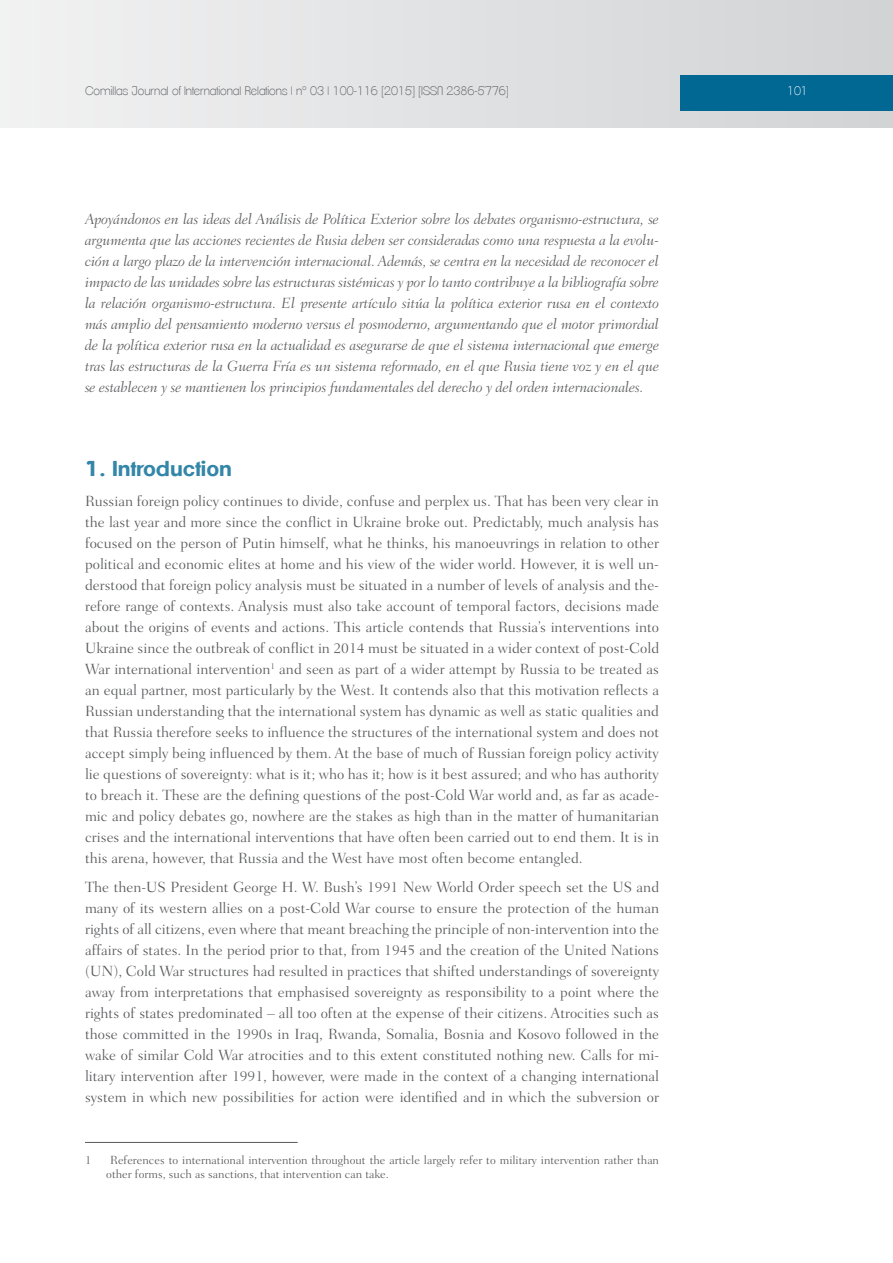
<style>
.page{position:relative;width:893px;height:1263px;background:#fff}
.page>*{position:absolute;margin:0;border:0;box-sizing:border-box;transform-origin:0 0}
.t1{font:700 21px "Clemente P Dam";color:#3386a8}
.t2{font:300 15px/21px "Fairfield LH";color:#58595b;text-align:justify}
.t3{font:italic 300 15px/21px "Fairfield LH";letter-spacing:-.01em;color:#58595b;text-align:justify}
.t4{font:300 12px/13.5px "Fairfield LH";color:#58595b}
.t5{font:200 12px "Clemente P Dac";color:#58595b}
.t6{font:200 12px "Clemente P Dac";color:#fff}
</style>
<div class="page">
<div style="left:0;top:0;width:893px;height:128px;background:linear-gradient(to right,#f1f2f2,#d1d3d4)"></div>
<div style="left:680px;top:75px;width:213px;height:36px;background:#006892"></div>
<hr style="left:85px;top:1142px;width:213px;height:1px;background:#58595b">
<p class="t5" style="left:85px;top:83px;width:425px">Comillas Journal of International Relations | nº 03 | 100-116 [2015] [ISSN 2386-5776]</p>
<p class="t6" style="left:787px;top:83px;width:22px">101</p>
<p class="t3" style="left:85px;top:208px;width:576px">Apoyándonos en las ideas del Análisis de Política Exterior sobre los debates organismo-estructura, se argumenta que las acciones recientes de Rusia deben ser consideradas como una respuesta a la evolu&shy;ción a largo plazo de la intervención internacional. Además, se centra en la necesidad de reconocer el impacto de las unidades sobre las estructuras sistémicas y por lo tanto contribuye a la bibliografía sobre la relación organismo-estructura. El presente artículo sitúa la política exterior rusa en el contexto más amplio del pensamiento moderno versus el posmoderno, argumentando que el motor primordial de la política exterior rusa en la actualidad es asegurarse de que el sistema internacional que emerge tras las estructuras de la Guerra Fría es un sistema reformado, en el que Rusia tiene voz y en el que se establecen y se mantienen los principios fundamentales del derecho y del orden internacionales.</p>
<h1 class="t1" style="left:85px;top:456px;width:149px">1. Introduction</h1>
<p class="t2" style="left:85px;top:490px;width:576px">Russian foreign policy continues to divide, confuse and perplex us. That has been very clear in the last year and more since the conflict in Ukraine broke out. Predictably, much analysis has focused on the person of Putin himself, what he thinks, his manoeuvrings in relation to other political and economic elites at home and his view of the wider world. However, it is well un&shy;derstood that foreign policy analysis must be situated in a number of levels of analysis and the&shy;refore range of contexts. Analysis must also take account of temporal factors, decisions made about the origins of events and actions. This article contends that Russia’s interventions into Ukraine since the outbreak of conflict in 2014 must be situated in a wider context of post-Cold War international intervention<sup>1</sup> and seen as part of a wider attempt by Russia to be treated as an equal partner, most particularly by the West. It contends also that this motivation reflects a Russian understanding that the international system has dynamic as well as static qualities and that Russia therefore seeks to influence the structures of the international system and does not accept simply being influenced by them. At the base of much of Russian foreign policy activity lie questions of sovereignty: what is it; who has it; how is it best assured; and who has authority to breach it. These are the defining questions of the post-Cold War world and, as far as acade&shy;mic and policy debates go, nowhere are the stakes as high than in the matter of humanitarian crises and the international interventions that have often been carried out to end them. It is in this arena, however, that Russia and the West have most often become entangled.</p>
<p class="t2" style="left:85px;top:877px;width:576px">The then-US President George H. W. Bush’s 1991 New World Order speech set the US and many of its western allies on a post-Cold War course to ensure the protection of the human rights of all citizens, even where that meant breaching the principle of non-intervention into the affairs of states. In the period prior to that, from 1945 and the creation of the United Nations (UN), Cold War structures had resulted in practices that shifted understandings of sovereignty away from interpretations that emphasised sovereignty as responsibility to a point where the rights of states predominated – all too often at the expense of their citizens. Atrocities such as those committed in the 1990s in Iraq, Rwanda, Somalia, Bosnia and Kosovo followed in the wake of similar Cold War atrocities and to this extent constituted nothing new. Calls for mi&shy;litary intervention after 1991, however, were made in the context of a changing international system in which new possibilities for action were identified and in which the subversion or</p>
<p class="t4" style="left:85px;top:1154px;width:8px">1</p>
<p class="t4" style="left:106px;top:1154px;width:554px;text-indent:4px">References to international intervention throughout the article largely refer to military intervention rather than other forms, such as sanctions, that intervention can take.</p>
</div>
